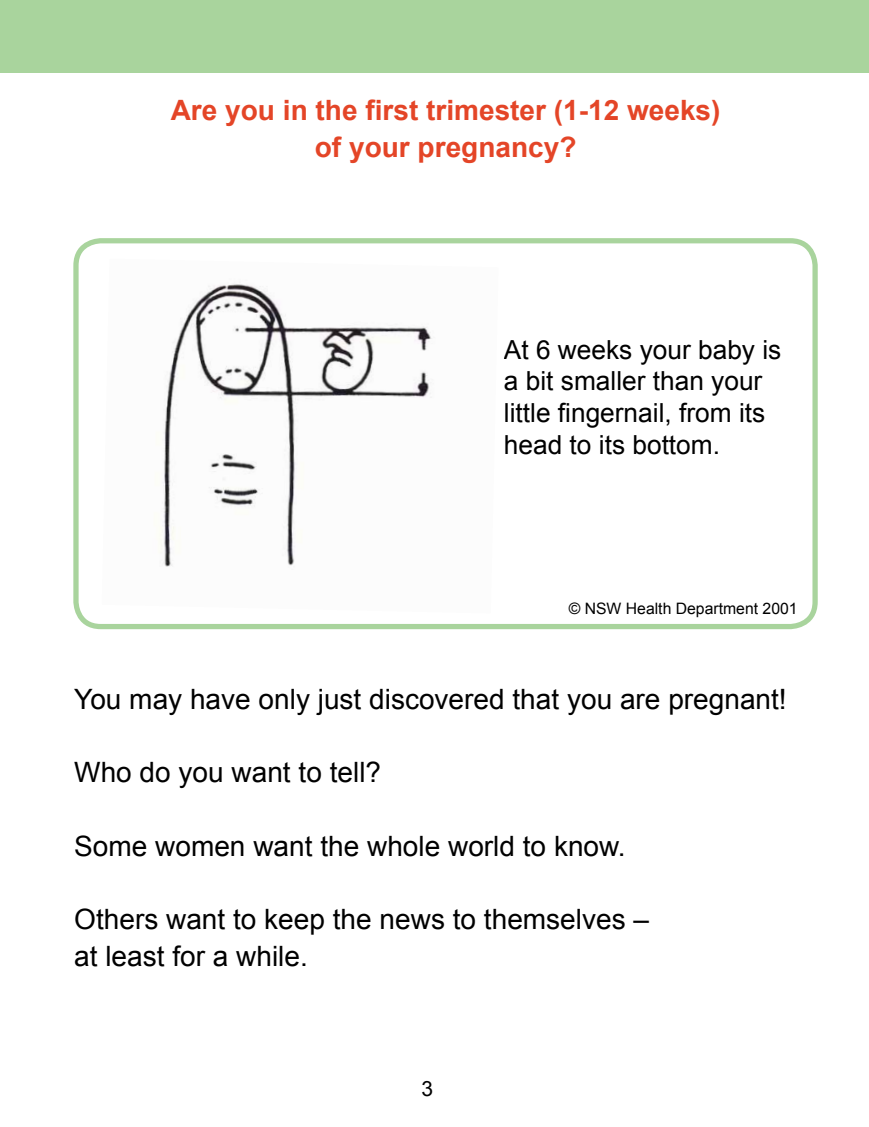
<style>
.page{position:relative;width:869px;height:1127px;background:#fff}
.page>*{position:absolute;margin:0;border:0;box-sizing:border-box;transform-origin:0 0}
.t1{font:28px/36.8px "Arial";color:#000}
.t2{font:700 28px/36.8px "Arial";color:#e44527;text-align:center}
.t3{font:26.25px/31.5px "Arial";color:#000}
.t4{font:21px "Arial";color:#000}
.t5{font:15.75px "Arial";color:#000}
</style>
<div class="page">
<div style="left:0;top:0;width:868px;height:73px;background:#a9d49d"></div>
<svg style="left:159px;top:284px;width:273px;height:283px"></svg>
<div style="left:73px;top:238px;width:744px;height:391px;border:5px solid #a9d49d;border-radius:25px"></div>
<p class="t2" style="left:171px;top:93px;width:551px">Are you in the first trimester (1-12 weeks) of your pregnancy?</p>
<p class="t3" style="left:503px;top:334px;width:279px">At 6 weeks your baby is a bit smaller than your little fingernail, from its head to its bottom.</p>
<p class="t5" style="left:568px;top:598px;width:230px">© NSW Health Department 2001</p>
<p class="t1" style="left:74px;top:680px;width:713px">You may have only just discovered that you are pregnant!</p>
<p class="t1" style="left:74px;top:754px;width:308px">Who do you want to tell?</p>
<p class="t1" style="left:74px;top:827px;width:552px">Some women want the whole world to know.</p>
<p class="t1" style="left:74px;top:901px;width:576px">Others want to keep the news to themselves – at least for a while.</p>
<p class="t4" style="left:421px;top:1074px;width:13px">3</p>
</div>
